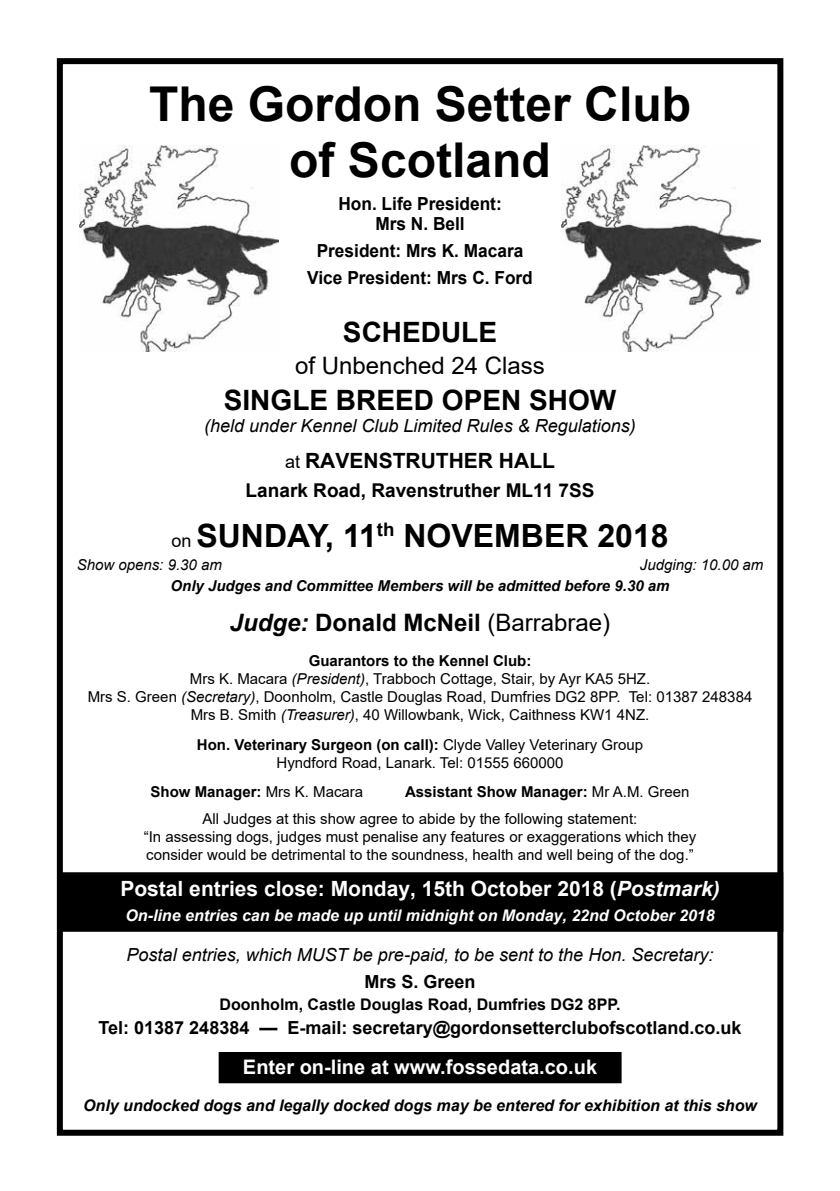
<style>
.page{position:relative;width:840px;height:1191px;background:#fff}
.page>*{position:absolute;margin:0;border:0;box-sizing:border-box;transform-origin:0 0}
.t1{font:700 48px/56px "Arial";color:#000;text-align:center}
.t2{font:700 32px "Arial";color:#000}
.t3{font:700 28px "Arial";color:#000}
.t4{font:700 24px "Arial";color:#000}
.t5{font:24px "Arial";color:#000}
.t6{font:700 21px "Arial";color:#fff}
.t7{font:700 21px "Arial";color:#000}
.t8{font:700 20px "Arial";color:#fff}
.t9{font:700 19px "Arial";color:#000}
.t10{font:italic 18px "Arial";color:#000}
.t11{font:700 18px "Arial";color:#000}
.t12{font:700 18px/20px "Arial";color:#000;text-align:center;scale:.96 1}
.t13{font:italic 700 16px "Arial";color:#000}
.t14{font:italic 700 16px "Arial";color:#fff}
.t15{font:700 16px "Arial";color:#000}
.t16{font:15px/18px "Arial";color:#000;text-align:center}
.t17{font:italic 700 15px "Arial";color:#000}
.t18{font:italic 15px "Arial";color:#000}
.t19{font:700 15px "Arial";color:#000}
.s1{font-weight:400;font-size:18px}
.s2{font-style:italic}
.s3{font-weight:400}
.s4{font-weight:700}
</style>
<div class="page">
<div style="left:63px;top:875px;width:716px;height:53px;background:#000"></div>
<div style="left:60px;top:872px;width:722px;height:59px;border:6px solid #000"></div>
<div style="left:219px;top:1052px;width:401px;height:30px;background:#000"></div>
<div style="left:218px;top:1052px;width:403px;height:31px;border:1px solid #000"></div>
<div style="left:57px;top:58px;width:725px;height:1077px;border:6px solid #000"></div>
<img style="left:561px;top:145px;width:199px;height:207px">
<img style="left:79px;top:145px;width:199px;height:207px">
<h1 class="t1" style="left:149px;top:76px;width:543px">The Gordon Setter Club of Scotland</h1>
<p class="t12" style="left:338px;top:194px;width:172px">Hon. Life President:<br>Mrs N. Bell</p>
<p class="t12" style="left:307px;top:237px;width:236px;line-height:27.4px">President: Mrs K. Macara<br>Vice President: Mrs C. Ford</p>
<h3 class="t3" style="left:343px;top:312px;width:155px">SCHEDULE</h3>
<h3 class="t5" style="left:295px;top:348px;width:251px">of Unbenched 24 Class</h3>
<h3 class="t3" style="left:224px;top:380px;width:394px">SINGLE BREED OPEN SHOW</h3>
<p class="t10" style="left:204px;top:414px;width:433px">(held under Kennel Club Limited Rules &amp; Regulations)</p>
<h3 class="t7" style="left:285px;top:446px;width:271px"><span class="s1">at</span> RAVENSTRUTHER HALL</h3>
<p class="t9" style="left:245px;top:477px;width:350px">Lanark Road, Ravenstruther ML11 7SS</p>
<h2 class="t2" style="left:171px;top:513px;width:498px"><span class="s1">on</span> SUNDAY, 11<sup>th</sup> NOVEMBER 2018</h2>
<p class="t18" style="left:77px;top:555px;width:147px">Show opens: 9.30 am</p>
<p class="t18" style="left:639px;top:555px;width:125px">Judging: 10.00 am</p>
<p class="t17" style="left:170px;top:576px;width:500px">Only Judges and Committee Members will be admitted before 9.30 am</p>
<h3 class="t4" style="left:230px;top:606px;width:382px"><span class="s2">Judge:</span> Donald McNeil <span class="s3">(Barrabrae)</span></h3>
<p class="t16" style="left:88px;top:652px;width:665px"><span class="s4">Guarantors to the Kennel Club:<br></span>Mrs K. Macara <span class="s2">(President)</span>, Trabboch Cottage, Stair, by Ayr KA5 5HZ.<br>Mrs S. Green <span class="s2">(Secretary)</span>, Doonholm, Castle Douglas Road, Dumfries DG2 8PP. Tel: 01387 248384<br>Mrs B. Smith <span class="s2">(Treasurer)</span>, 40 Willowbank, Wick, Caithness KW1 4NZ.</p>
<p class="t16" style="left:197px;top:735px;width:447px"><span class="s4">Hon. Veterinary Surgeon (on call):</span> Clyde Valley Veterinary Group<br>Hyndford Road, Lanark. Tel: 01555 660000</p>
<p class="t19" style="left:150px;top:781px;width:214px">Show Manager: <span class="s3">Mrs K. Macara</span></p>
<p class="t16" style="left:202px;top:778px;width:488px;line-height:26.6px;text-align:left;text-indent:202px"><span class="s4">Assistant Show Manager:</span> Mr A.M. Green<br>All Judges at this show agree to abide by the following statement:</p>
<p class="t16" style="left:144px;top:827px;width:553px;text-align:left">“In assessing dogs, judges must penalise any features or exaggerations which they consider would be detrimental to the soundness, health and well being of the dog.”</p>
<h3 class="t6" style="left:120px;top:874px;width:600px">Postal entries close: Monday, 15th October 2018 (<span class="s2">Postmark)</span></h3>
<p class="t14" style="left:125px;top:904px;width:590px">On-line entries can be made up until midnight on Monday, 22nd October 2018</p>
<p class="t10" style="left:126px;top:942px;width:588px">Postal entries, which MUST be pre-paid, to be sent to the Hon. Secretary:</p>
<p class="t11" style="left:364px;top:969px;width:113px">Mrs S. Green</p>
<p class="t15" style="left:219px;top:993px;width:402px">Doonholm, Castle Douglas Road, Dumfries DG2 8PP.</p>
<p class="t11" style="left:98px;top:1015px;width:644px">Tel: 01387 248384 — E-mail: secretary@gordonsetterclubofscotland.co.uk</p>
<h3 class="t8" style="left:243px;top:1053px;width:355px">Enter on-line at www.fossedata.co.uk</h3>
<p class="t13" style="left:83px;top:1095px;width:675px">Only undocked dogs and legally docked dogs may be entered for exhibition at this show</p>
</div>
